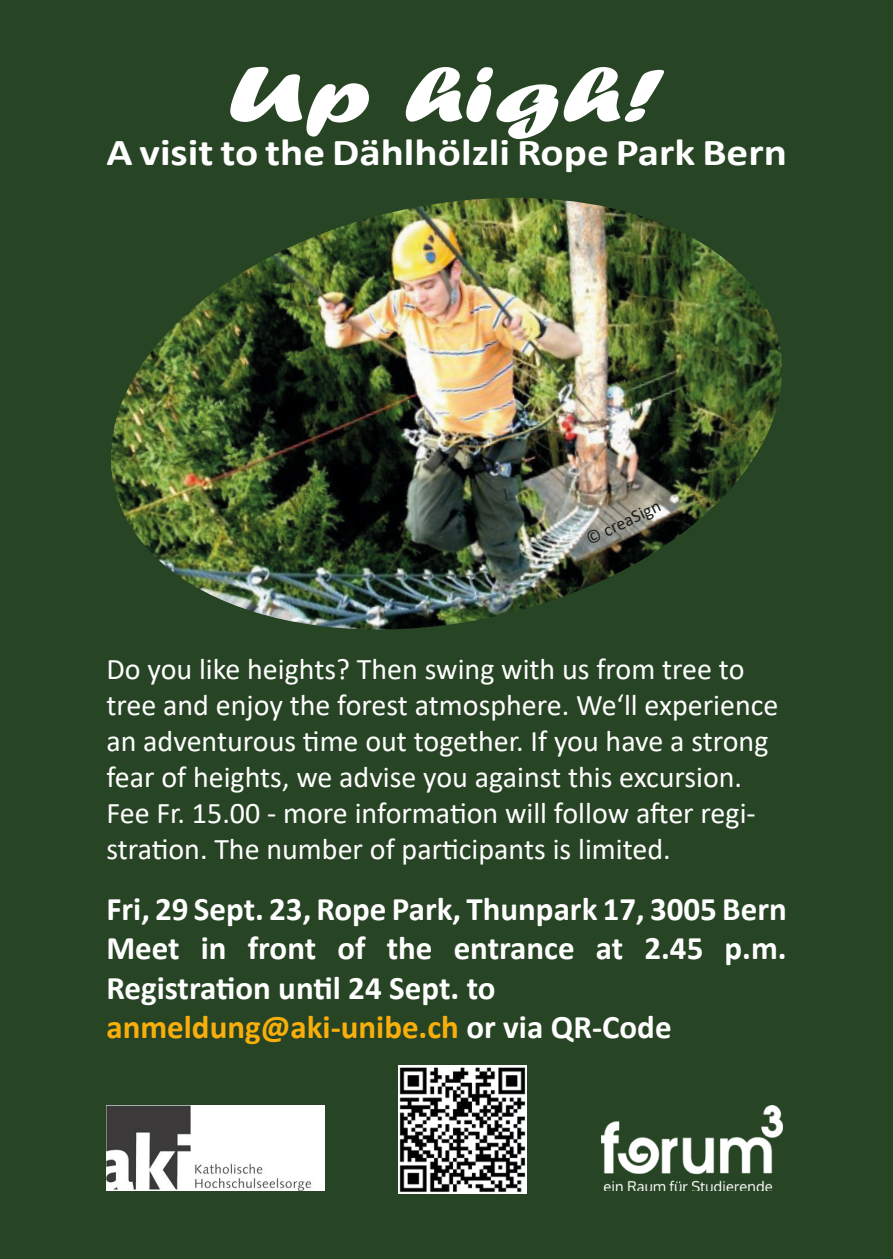
<style>
.page{position:relative;width:893px;height:1259px;background:#274424}
.page>*{position:absolute;margin:0;border:0;box-sizing:border-box;transform-origin:0 0}
.t1{font:81px "Forte";color:#fff;scale:1.5 1}
.t2{font:700 38.1px "Calibri";color:#fff;scale:1.13 1}
.t3{font:700 33px/39.6px "Calibri";color:#fff;text-align:justify}
.t4{font:700 33px "Calibri";color:#f9af0b}
.t5{font:30px/36px "Calibri";color:#fff}
.t6{font:18px "Calibri";color:#1d1d1b}
.s1{color:#fff}
</style>
<div class="page">
<img style="left:601px;top:1106px;width:181px;height:85px">
<img style="left:106px;top:1106px;width:218px;height:85px">
<img style="left:399px;top:1065px;width:127px;height:128px">
<img style="left:111px;top:198px;width:671px;height:432px">
<p class="t1" style="left:227px;top:47px;width:294px">Up high!</p>
<p class="t2" style="left:106px;top:125px;width:604px">A visit to the Dählhölzli Rope Park Bern</p>
<p class="t6" style="left:582px;top:528px;width:82px;rotate:-26deg">© creaSign</p>
<p class="t5" style="left:106px;top:650px;width:673px">Do you like heights? Then swing with us from tree to tree and enjoy the forest atmosphere. We‘ll experience an adventurous time out together. If you have a strong fear of heights, we advise you against this excursion.<br>Fee Fr. 15.00 - more information will follow after regi-</p>
<p class="t5" style="left:106px;top:830px;width:566px">stration. The number of participants is limited.</p>
<p class="t3" style="left:106px;top:888px;width:682px">Fri, 29 Sept. 23, Rope Park, Thunpark 17, 3005 Bern Meet in front of the entrance at 2.45 p.m.<br>Registration until 24 Sept. to</p>
<p class="t4" style="left:106px;top:1004px;width:567px">anmeldung@aki-unibe.ch <span class="s1">or via QR-Code</span></p>
</div>
